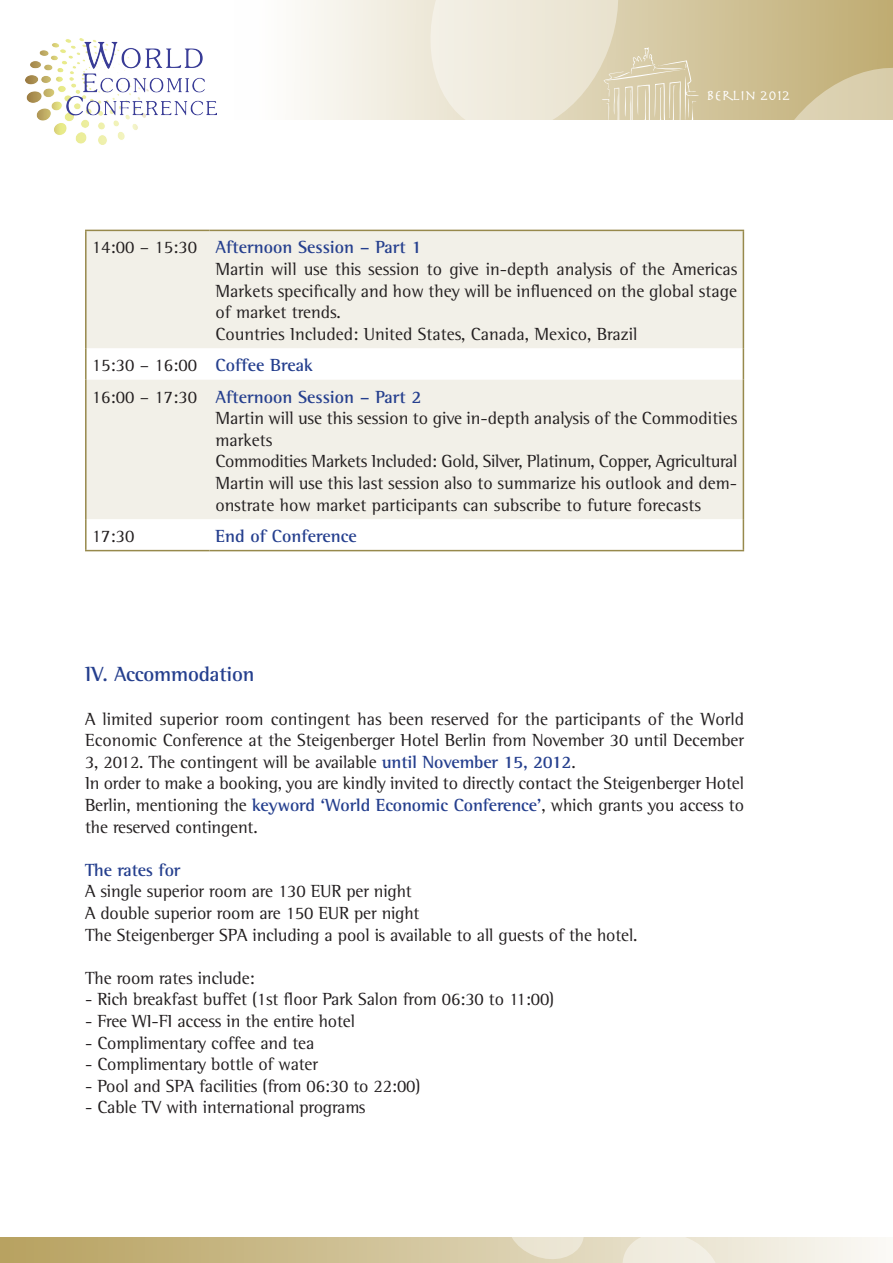
<style>
.page{position:relative;width:893px;height:1263px;background:#fff}
.page>*{position:absolute;margin:0;border:0;box-sizing:border-box;transform-origin:0 0}
.t1{font:700 21px "Rotis Semi Serif";letter-spacing:-.01em;color:#253f8e}
.t2{font:18px/21.6px "Rotis Semi Serif";letter-spacing:-.01em;color:#231f20}
.t3{font:700 18px/31.3px "Rotis Semi Serif";color:#253f8e}
.t4{font:15px "Herculanum";color:#fff}
.s1{font-weight:700;color:#253f8e}
.s2{font-weight:400;color:#231f20}
</style>
<div class="page">
<svg style="left:0;top:1237px;width:878px;height:26px;background:#d2c49b"></svg>
<svg style="left:844px;top:1237px;width:34px;height:15px"></svg>
<svg style="left:617px;top:1237px;width:108px;height:26px;background:#eee9db"></svg>
<svg style="left:503px;top:1237px;width:85px;height:26px;background:#e4ddc5"></svg>
<svg style="left:231px;top:0;width:662px;height:552px"></svg>
<img style="left:26px;top:38px;width:191px;height:107px">
<svg style="left:87px;top:231px;width:656px;height:288px;background:#f3f1ea"></svg>
<hr style="left:85px;top:231px;width:2px;height:117px;background:#97894c">
<hr style="left:743px;top:231px;width:1px;height:117px;background:#97894c">
<hr style="left:85px;top:348px;width:2px;height:32px;background:#97894c">
<hr style="left:743px;top:348px;width:1px;height:32px;background:#97894c">
<hr style="left:85px;top:380px;width:2px;height:139px;background:#97894c">
<hr style="left:743px;top:380px;width:1px;height:139px;background:#97894c">
<hr style="left:85px;top:519px;width:2px;height:31px;background:#97894c">
<hr style="left:743px;top:519px;width:1px;height:31px;background:#97894c">
<hr style="left:85px;top:550px;width:124px;height:1px;background:#97894c">
<hr style="left:209px;top:550px;width:535px;height:1px;background:#97894c">
<hr style="left:85px;top:230px;width:124px;height:1px;background:#97894c">
<hr style="left:209px;top:230px;width:535px;height:1px;background:#97894c">
<p class="t4" style="left:706px;top:86px;width:85px">BERLIN 2012</p>
<p class="t2" style="left:215px;top:236px;width:523px;text-indent:-124px">14:00 – 15:30 <span class="s1">Afternoon Session – Part 1<br></span>Martin will use this session to give in-depth analysis of the Americas Markets specifically and how they will be influenced on the global stage of market trends.<br>Countries Included: United States, Canada, Mexico, Brazil</p>
<p class="t3" style="left:92px;top:349px;width:331px"><span class="s2">15:30 – 16:00</span> Coffee Break<br><span class="s2">16:00 – 17:30</span> Afternoon Session – Part 2</p>
<p class="t2" style="left:215px;top:407px;width:523px">Martin will use this session to give in-depth analysis of the Commodities markets<br>Commodities Markets Included: Gold, Silver, Platinum, Copper, Agricultural Martin will use this last session also to summarize his outlook and dem&shy;onstrate how market participants can subscribe to future forecasts</p>
<p class="t2" style="left:92px;top:525px;width:44px">17:30</p>
<p class="t3" style="left:215px;top:520px;width:143px">End of Conference</p>
<p class="t1" style="left:85px;top:662px;width:171px">IV. Accommodation</p>
<p class="t2" style="left:85px;top:708px;width:660px">A limited superior room contingent has been reserved for the participants of the World Economic Conference at the Steigenberger Hotel Berlin from November 30 until December 3, 2012. The contingent will be available <span class="s1">until November 15, 2012</span>.<br>In order to make a booking, you are kindly invited to directly contact the Steigenberger Hotel Berlin, mentioning the <span class="s1">keyword ‘World Economic Conference’</span>, which grants you access to the reserved contingent.</p>
<p class="t3" style="left:85px;top:854px;width:97px">The rates for</p>
<p class="t2" style="left:85px;top:880px;width:554px">A single superior room are 130 EUR per night<br>A double superior room are 150 EUR per night<br>The Steigenberger SPA including a pool is available to all guests of the hotel.</p>
<p class="t2" style="left:85px;top:967px;width:171px">The room rates include:</p>
<p class="t2" style="left:85px;top:988px;width:471px">- Rich breakfast buffet (1st floor Park Salon from 06:30 to 11:00)</p>
<p class="t2" style="left:85px;top:1010px;width:272px">- Free WI-FI access in the entire hotel</p>
<p class="t2" style="left:85px;top:1032px;width:231px">- Complimentary coffee and tea</p>
<p class="t2" style="left:85px;top:1053px;width:235px">- Complimentary bottle of water</p>
<p class="t2" style="left:85px;top:1075px;width:337px">- Pool and SPA facilities (from 06:30 to 22:00)</p>
<p class="t2" style="left:85px;top:1096px;width:282px">- Cable TV with international programs</p>
</div>
